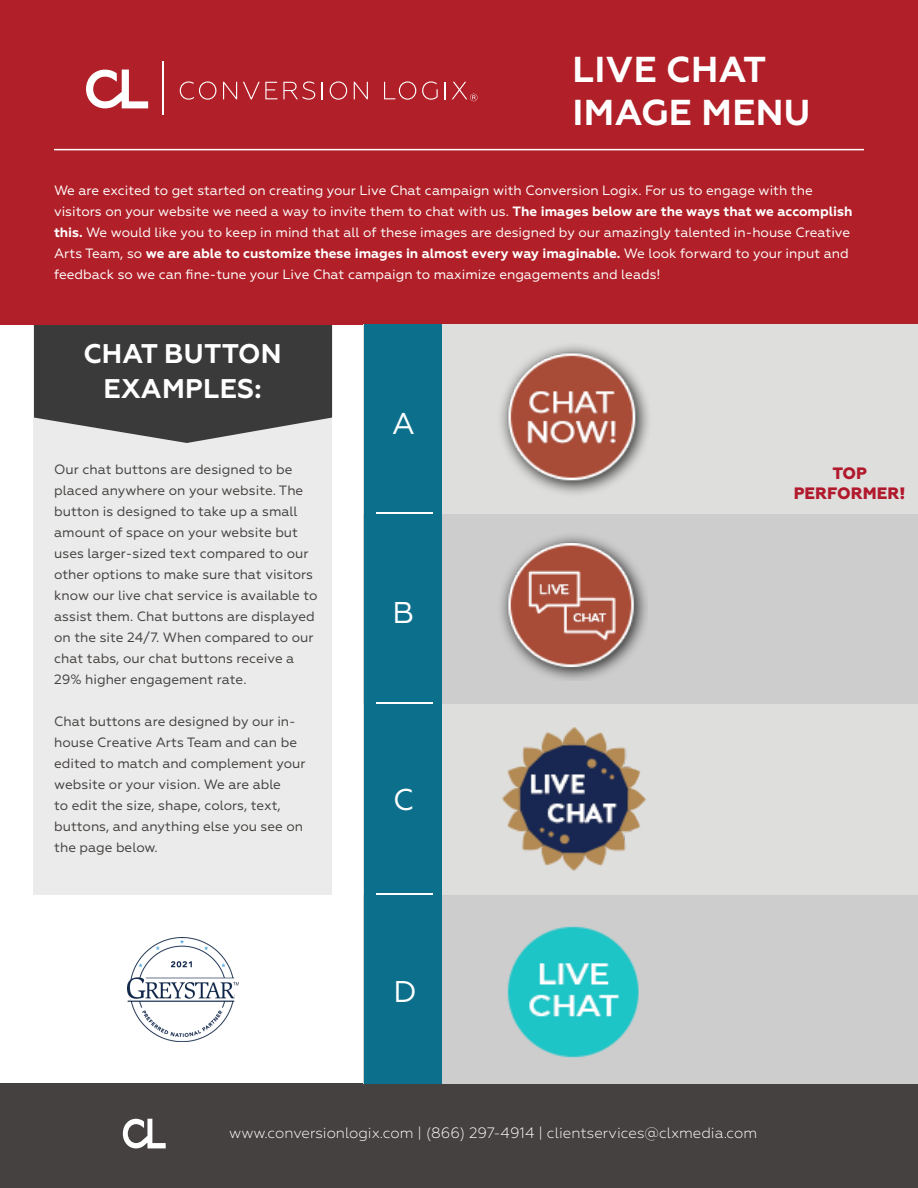
<style>
.page{position:relative;width:918px;height:1188px;background:#fff}
.page>*{position:absolute;margin:0;border:0;box-sizing:border-box;transform-origin:0 0}
.t1{font:700 36px/43.2px "Geometria";letter-spacing:.01em;color:#fff}
.t2{font:30px "Geometria";color:#fff}
.t3{font:700 27px/34.5px "Geometria";letter-spacing:.01em;color:#fff;text-align:center}
.t4{font:800 16.5px/19.8px "Geometria";color:#b11a2c;text-align:center}
.t5{font:300 15px "Geometria";color:#fff}
.t6{font:13.5px/21px "Geometria";color:#444140}
.t7{font:13.5px/21px "Geometria";color:#fff}
.s1{font-weight:700}
</style>
<div class="page">
<div style="left:33px;top:322px;width:299px;height:573px;background:#ebebeb"></div>
<svg style="left:34px;top:324px;width:298px;height:119px;background:#4d4c4c"></svg>
<div style="left:0;top:0;width:918px;height:324px;background:#b12028"></div>
<div style="left:0;top:1084px;width:918px;height:104px;background:#444140"></div>
<svg style="left:123px;top:1119px;width:43px;height:29px"></svg>
<div style="left:364px;top:895px;width:554px;height:189px;background:#cdcdce"></div>
<div style="left:364px;top:704px;width:554px;height:191px;background:#dededd"></div>
<div style="left:364px;top:324px;width:554px;height:190px;background:#dededd"></div>
<div style="left:364px;top:514px;width:554px;height:190px;background:#cdcdce"></div>
<svg style="left:86px;top:70px;width:62px;height:38px"></svg>
<svg style="left:180px;top:81px;width:36px;height:19px"></svg>
<svg style="left:223px;top:82px;width:14px;height:17px"></svg>
<svg style="left:243px;top:81px;width:72px;height:19px"></svg>
<svg style="left:322px;top:82px;width:1px;height:17px"></svg>
<svg style="left:330px;top:81px;width:17px;height:19px"></svg>
<svg style="left:354px;top:82px;width:14px;height:17px"></svg>
<svg style="left:384px;top:81px;width:32px;height:19px"></svg>
<svg style="left:422px;top:81px;width:16px;height:19px"></svg>
<svg style="left:445px;top:82px;width:1px;height:17px"></svg>
<hr style="left:162px;top:61px;width:2px;height:54px;background:#fff">
<svg style="left:452px;top:82px;width:26px;height:19px"></svg>
<div style="left:364px;top:324px;width:78px;height:760px;background:#0c708c"></div>
<hr style="left:376px;top:893px;width:56px;height:2px;background:#fff">
<hr style="left:376px;top:702px;width:56px;height:2px;background:#fff">
<hr style="left:376px;top:512px;width:56px;height:2px;background:#fff">
<hr style="left:54px;top:149px;width:810px;height:1px;background:#fff">
<img style="left:501px;top:346px;width:148px;height:148px">
<img style="left:501px;top:536px;width:146px;height:144px">
<img style="left:502px;top:728px;width:143px;height:143px">
<img style="left:507px;top:926px;width:132px;height:132px">
<img style="left:128px;top:937px;width:111px;height:104px">
<h1 class="t1" style="left:572px;top:48px;width:239px">LIVE CHAT<br>IMAGE MENU</h1>
<p class="t7" style="left:54px;top:180px;width:800px">We are excited to get started on creating your Live Chat campaign with Conversion Logix. For us to engage with the visitors on your website we need a way to invite them to chat with us. <span class="s1">The images below are the ways that we accomplish this.</span> We would like you to keep in mind that all of these images are designed by our amazingly talented in-house Creative Arts Team, so <span class="s1">we are able to customize these images in almost every way imaginable.</span> We look forward to your input and feedback so we can fine-tune your Live Chat campaign to maximize engagements and leads!</p>
<h3 class="t3" style="left:83px;top:337px;width:200px">CHAT BUTTON<br>EXAMPLES:</h3>
<p class="t6" style="left:54px;top:459px;width:265px">Our chat buttons are designed to be placed anywhere on your website. The button is designed to take up a small amount of space on your website but uses larger-sized text compared to our other options to make sure that visitors know our live chat service is available to assist them. Chat buttons are displayed on the site 24/7. When compared to our chat tabs, our chat buttons receive a 29% higher engagement rate.</p>
<p class="t6" style="left:54px;top:711px;width:253px">Chat buttons are designed by our in&shy;house Creative Arts Team and can be edited to match and complement your website or your vision. We are able<br>to edit the size, shape, colors, text, buttons, and anything else you see on the page below.</p>
<h2 class="t2" style="left:392px;top:406px;width:24px">A</h2>
<h2 class="t2" style="left:393px;top:596px;width:23px">B</h2>
<h2 class="t2" style="left:393px;top:782px;width:22px">C</h2>
<p class="t4" style="left:794px;top:463px;width:113px">TOP<br>PERFORMER!</p>
<h2 class="t2" style="left:393px;top:974px;width:25px">D</h2>
<p class="t5" style="left:229px;top:1124px;width:530px">www.conversionlogix.com | (866) 297-4914 | clientservices@clxmedia.com</p>
</div>
